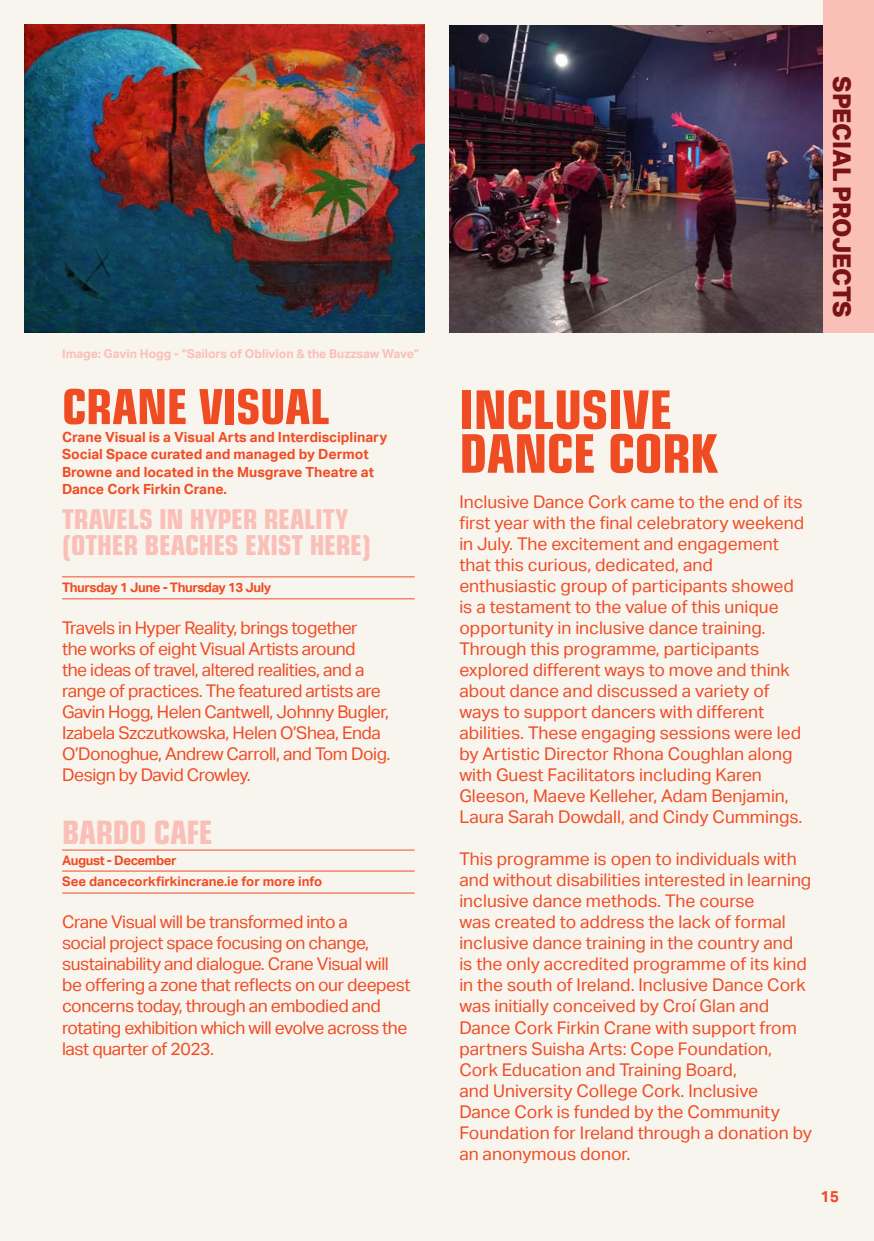
<style>
.page{position:relative;width:874px;height:1241px;background:#fff}
.page>*{position:absolute;margin:0;border:0;box-sizing:border-box;transform-origin:0 0}
.t1{font:57.75px/43.8px "Eurostile Con Hea";letter-spacing:-.01em;color:#f04c24}
.t2{font:52.5px "Eurostile Con Hea";letter-spacing:-.01em;color:#f04c24}
.t3{font:35px "Eurostile Con Hea";letter-spacing:-.01em;color:#fabfb7}
.t4{font:29.75px/26.2px "Eurostile Con Hea";letter-spacing:-.01em;color:#fabfb7}
.t5{font:800 24.5px "Aktiv Grotesk";letter-spacing:-.01em;color:#7a1315}
.t6{font:17.5px/21px "Aktiv Grotesk";color:#f04c24}
.t7{font:17.5px/21px "Aktiv Grotesk";letter-spacing:-.025em;color:#f04c24}
.t8{font:700 15.75px "Aktiv Grotesk";color:#f04c24}
.t9{font:700 14px/17.5px "Aktiv Grotesk";color:#f04c24}
.t10{font:700 13.12px/21px "Aktiv Grotesk";color:#f04c24}
.t11{font:700 13.12px "Aktiv Grotesk";letter-spacing:-.03em;color:#f04c24}
.t12{font:700 12.25px "Aktiv Grotesk";color:#fabfb7}
</style>
<div class="page">
<div style="left:0;top:0;width:873px;height:1240px;background:#f8f5ee"></div>
<img style="left:449px;top:25px;width:373px;height:307px">
<hr style="left:62px;top:576px;width:352px;height:1px;background:#f04c24">
<hr style="left:62px;top:598px;width:352px;height:1px;background:#f04c24">
<hr style="left:62px;top:849px;width:352px;height:1px;background:#f04c24">
<hr style="left:62px;top:870px;width:352px;height:1px;background:#f04c24">
<hr style="left:62px;top:892px;width:352px;height:1px;background:#f04c24">
<img style="left:25px;top:25px;width:399px;height:307px">
<div style="left:822px;top:0;width:51px;height:332px;background:#fabfb7"></div>
<p class="t12" style="left:62px;top:346px;width:358px">Image: Gavin Hogg - “Sailors of Oblivion &amp; the Buzzsaw Wave”</p>
<h2 class="t2" style="left:62px;top:369px;width:269px">CRANE VISUAL</h2>
<p class="t9" style="left:62px;top:428px;width:326px">Crane Visual is a Visual Arts and Interdisciplinary Social Space curated and managed by Dermot Browne and located in the Musgrave Theatre at Dance Cork Firkin Crane.</p>
<h3 class="t4" style="left:62px;top:504px;width:310px">TRAVELS IN HYPER REALITY (OTHER BEACHES EXIST HERE)</h3>
<p class="t11" style="left:62px;top:580px;width:210px">Thursday 1 June - Thursday 13 July</p>
<p class="t7" style="left:62px;top:617px;width:330px">Travels in Hyper Reality, brings together<br>the works of eight Visual Artists around<br>the ideas of travel, altered realities, and a range of practices. The featured artists are Gavin Hogg, Helen Cantwell, Johnny Bugler, Izabela Szczutkowska, Helen O’Shea, Enda O’Donoghue, Andrew Carroll, and Tom Doig.<br>Design by David Crowley.</p>
<h3 class="t3" style="left:62px;top:807px;width:152px">BARDO CAFE</h3>
<p class="t10" style="left:62px;top:850px;width:262px">August - December<br>See dancecorkfirkincrane.ie for more info</p>
<p class="t7" style="left:62px;top:911px;width:350px">Crane Visual will be transformed into a<br>social project space focusing on change, sustainability and dialogue. Crane Visual will be offering a zone that reflects on our deepest concerns today, through an embodied and rotating exhibition which will evolve across the last quarter of 2023.</p>
<h3 class="t5" style="left:855px;top:76px;width:243px;rotate:90deg">SPECIAL PROJECTS</h3>
<h1 class="t1" style="left:459px;top:384px;width:260px">INCLUSIVE<br>DANCE CORK</h1>
<p class="t6" style="left:459px;top:491px;width:346px">Inclusive Dance Cork came to the end of its first year with the final celebratory weekend in July. The excitement and engagement that this curious, dedicated, and enthusiastic group of participants showed is a testament to the value of this unique opportunity in inclusive dance training.<br>Through this programme, participants explored different ways to move and think about dance and discussed a variety of ways to support dancers with different abilities. These engaging sessions were led by Artistic Director Rhona Coughlan along with Guest Facilitators including Karen Gleeson, Maeve Kelleher, Adam Benjamin, Laura Sarah Dowdall, and Cindy Cummings.</p>
<p class="t6" style="left:459px;top:848px;width:354px">This programme is open to individuals with and without disabilities interested in learning inclusive dance methods. The course<br>was created to address the lack of formal inclusive dance training in the country and<br>is the only accredited programme of its kind in the south of Ireland. Inclusive Dance Cork was initially conceived by Croí Glan and Dance Cork Firkin Crane with support from partners Suisha Arts: Cope Foundation, Cork Education and Training Board,<br>and University College Cork. Inclusive Dance Cork is funded by the Community Foundation for Ireland through a donation by an anonymous donor.</p>
<p class="t8" style="left:820px;top:1186px;width:20px">15</p>
</div>
